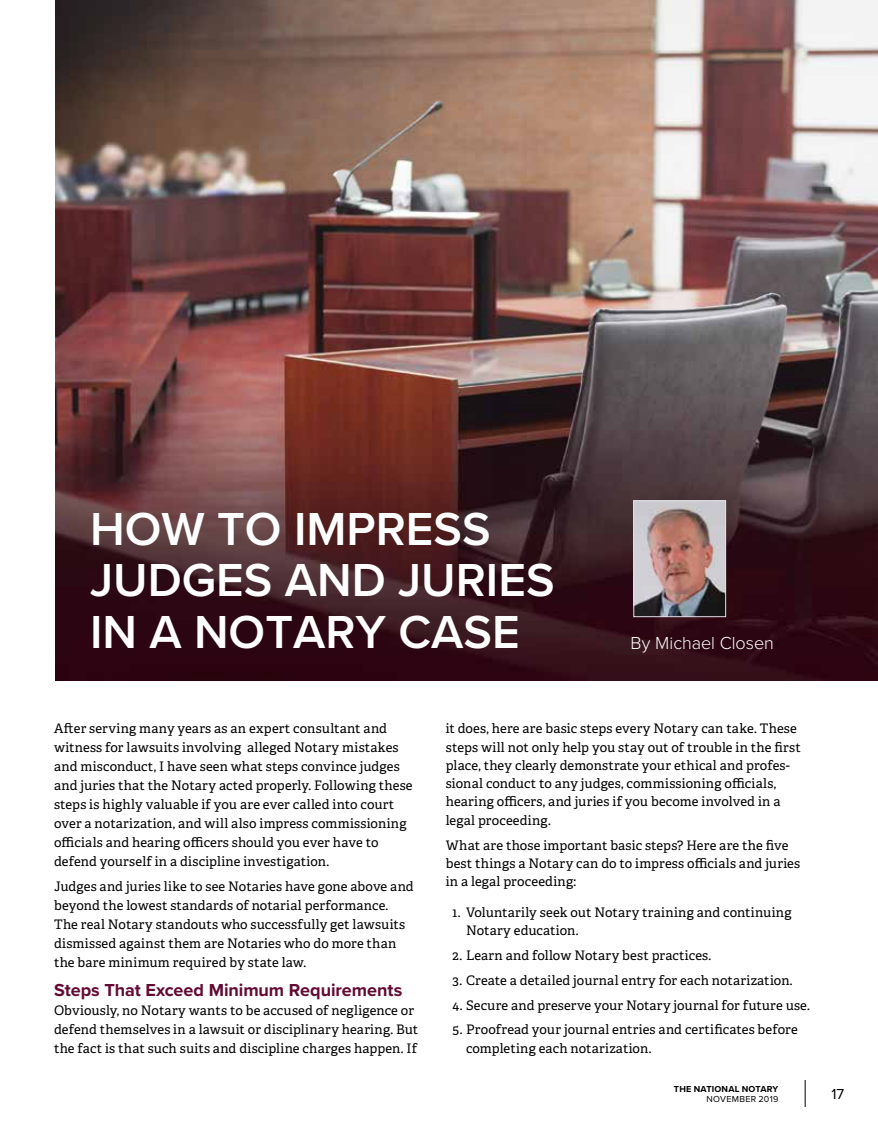
<style>
.page{position:relative;width:878px;height:1134px;background:#fff}
.page>*{position:absolute;margin:0;border:0;box-sizing:border-box;transform-origin:0 0}
.t1{font:600 48px/51.4px "Proxima Nova";color:#fff}
.t2{font:700 18px "Proxima Nova";letter-spacing:-.005em;color:#630a34}
.t3{font:300 18px "Proxima Nova";letter-spacing:-.005em;color:#fff}
.t4{font:15px "Proxima Nova";color:#000}
.t5{font:13.2px/18.9px "Adelle PE";letter-spacing:.01em;color:#000}
.t6{font:700 9px "Proxima Nova";letter-spacing:.025em;color:#000}
.t7{font:9px "Proxima Nova";letter-spacing:.03em;color:#000}
</style>
<div class="page">
<svg style="left:804px;top:1080px;width:1px;height:27px"></svg>
<img style="left:55px;top:0;width:823px;height:680px">
<img style="left:635px;top:503px;width:88px;height:112px">
<div style="left:633px;top:501px;width:92px;height:116px;border:1px solid #e1e0ea"></div>
<h1 class="t1" style="left:90px;top:502px;width:466px">HOW TO IMPRESS<br>JUDGES AND JURIES<br>IN A NOTARY CASE</h1>
<h2 class="t3" style="left:630px;top:630px;width:145px">By Michael Closen</h2>
<p class="t5" style="left:54px;top:719px;width:360px">After serving many years as an expert consultant and witness for lawsuits involving alleged Notary mistakes and misconduct, I have seen what steps convince judges and juries that the Notary acted properly. Following these steps is highly valuable if you are ever called into court over a notarization, and will also impress commissioning officials and hearing officers should you ever have to defend yourself in a discipline investigation.</p>
<p class="t5" style="left:54px;top:876px;width:361px">Judges and juries like to see Notaries have gone above and beyond the lowest standards of notarial performance.<br>The real Notary standouts who successfully get lawsuits dismissed against them are Notaries who do more than the bare minimum required by state law.</p>
<h2 class="t2" style="left:54px;top:976px;width:350px">Steps That Exceed Minimum Requirements</h2>
<p class="t5" style="left:54px;top:1000px;width:366px">Obviously, no Notary wants to be accused of negligence or defend themselves in a lawsuit or disciplinary hearing. But the fact is that such suits and discipline charges happen. If</p>
<p class="t5" style="left:446px;top:719px;width:356px;line-height:18.3px">it does, here are basic steps every Notary can take. These steps will not only help you stay out of trouble in the first place, they clearly demonstrate your ethical and profes&shy;sional conduct to any judges, commissioning officials, hearing officers, and juries if you become involved in a legal proceeding.</p>
<p class="t5" style="left:446px;top:835px;width:356px;line-height:18.3px">What are those important basic steps? Here are the five best things a Notary can do to impress officials and juries in a legal proceeding:</p>
<p class="t5" style="left:466px;top:902px;width:327px;line-height:18.5px;text-indent:-14px">1. Voluntarily seek out Notary training and continuing<br>Notary education.</p>
<p class="t5" style="left:452px;top:945px;width:260px">2. Learn and follow Notary best practices.</p>
<p class="t5" style="left:452px;top:970px;width:342px">3. Create a detailed journal entry for each notarization.</p>
<p class="t5" style="left:452px;top:995px;width:359px">4. Secure and preserve your Notary journal for future use.</p>
<p class="t5" style="left:466px;top:1020px;width:333px;line-height:18.5px;text-indent:-14px">5. Proofread your journal entries and certificates before completing each notarization.</p>
<p class="t6" style="left:674px;top:1082px;width:106px">THE NATIONAL NOTARY</p>
<p class="t7" style="left:706px;top:1093px;width:73px">NOVEMBER 2019</p>
<p class="t4" style="left:831px;top:1083px;width:14px">17</p>
</div>
